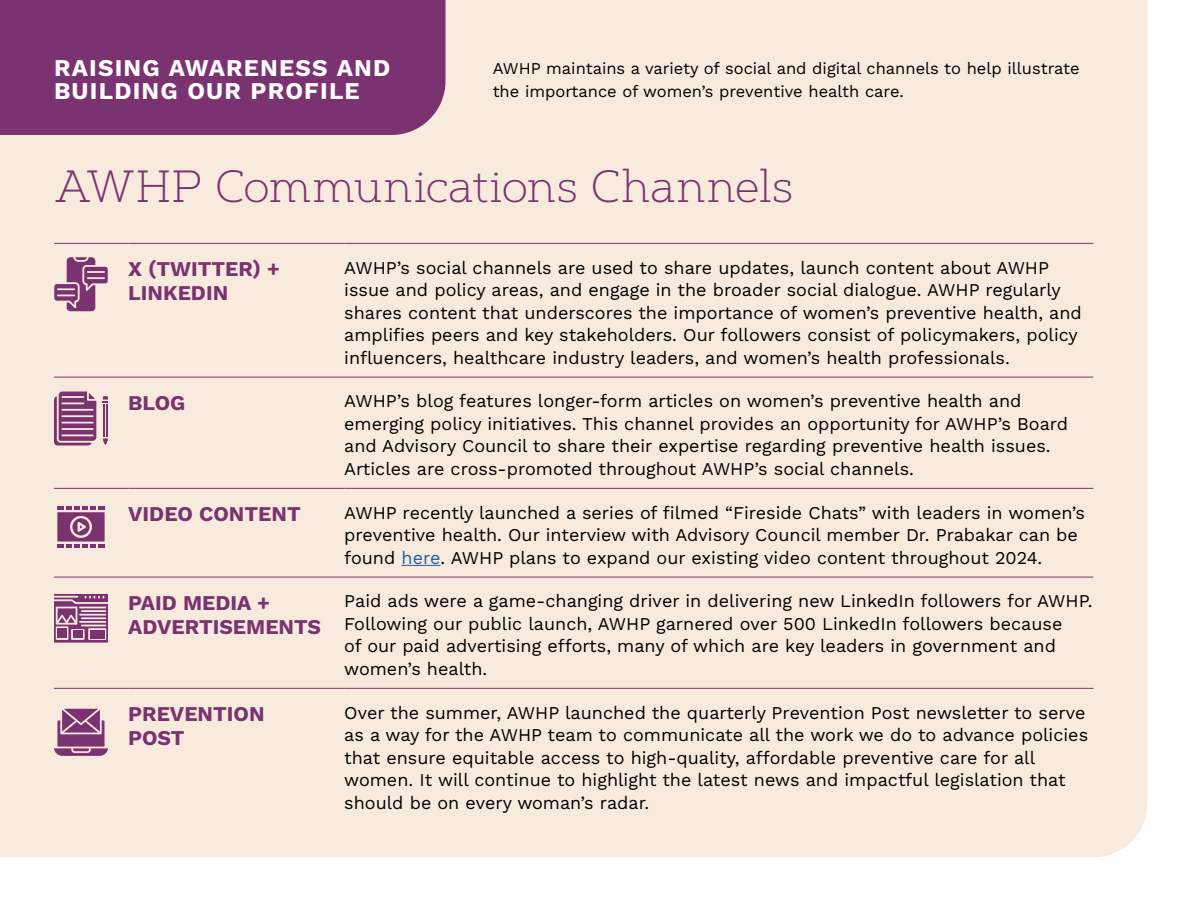
<style>
.page{position:relative;width:1188px;height:918px;background:#fff}
.page>*{position:absolute;margin:0;border:0;box-sizing:border-box;transform-origin:0 0}
.t1{font:200 45px "Artegra Slab";letter-spacing:-.025em;color:#7a3370}
.t2{font:700 24px/22.5px "Work Sans";letter-spacing:.05em;color:#fff}
.t3{font:700 21px/24px "Work Sans";color:#7a3370}
.t4{font:18px/22.5px "Work Sans";color:#000}
.t5{font:16.5px/22.5px "Work Sans";color:#000}
.s1{color:#215e9e}
</style>
<div class="page">
<div style="left:0;top:0;width:1148px;height:857px;background:#f8ebde"></div>
<hr style="left:54px;top:243px;width:74px;height:1px;background:#7a3370">
<hr style="left:128px;top:243px;width:216px;height:1px;background:#7a3370">
<hr style="left:344px;top:243px;width:750px;height:1px;background:#7a3370">
<hr style="left:54px;top:377px;width:74px;height:1px;background:#7a3370">
<hr style="left:128px;top:377px;width:216px;height:1px;background:#7a3370">
<hr style="left:344px;top:377px;width:750px;height:1px;background:#7a3370">
<hr style="left:54px;top:488px;width:74px;height:1px;background:#7a3370">
<hr style="left:128px;top:488px;width:216px;height:1px;background:#7a3370">
<hr style="left:344px;top:488px;width:750px;height:1px;background:#7a3370">
<hr style="left:54px;top:577px;width:74px;height:1px;background:#7a3370">
<hr style="left:128px;top:577px;width:216px;height:1px;background:#7a3370">
<hr style="left:344px;top:577px;width:750px;height:1px;background:#7a3370">
<hr style="left:54px;top:688px;width:74px;height:1px;background:#7a3370">
<hr style="left:128px;top:688px;width:216px;height:1px;background:#7a3370">
<hr style="left:344px;top:688px;width:750px;height:1px;background:#7a3370">
<hr style="left:402px;top:565px;width:39px;height:1px;background:#215e9e">
<div style="left:0;top:0;width:446px;height:135px;background:#7a3370"></div>
<svg style="left:54px;top:709px;width:54px;height:47px;background:#a16d92"></svg>
<svg style="left:103px;top:438px;width:5px;height:7px"></svg>
<hr style="left:103px;top:405px;width:1px;height:32px;background:#7a3370">
<hr style="left:106px;top:405px;width:2px;height:32px;background:#7a3370">
<svg style="left:103px;top:396px;width:5px;height:7px"></svg>
<svg style="left:54px;top:392px;width:42px;height:54px;background:#9d668e"></svg>
<svg style="left:57px;top:506px;width:48px;height:42px;background:#9a628c"></svg>
<svg style="left:54px;top:257px;width:54px;height:54px;background:#b285a1"></svg>
<svg style="left:54px;top:594px;width:54px;height:49px;background:#a77597"></svg>
<div style="left:58px;top:628px;width:9px;height:10px;background:#7a3370"></div>
<div style="left:73px;top:631px;width:10px;height:7px;background:#7a3370"></div>
<div style="left:90px;top:630px;width:14px;height:8px;background:#7a3370"></div>
<h2 class="t2" style="left:54px;top:56px;width:338px">RAISING AWARENESS AND<br>BUILDING OUR PROFILE</h2>
<p class="t5" style="left:493px;top:57px;width:588px">AWHP maintains a variety of social and digital channels to help illustrate the importance of women’s preventive health care.</p>
<h1 class="t1" style="left:54px;top:156px;width:741px">AWHP Communications Channels</h1>
<p class="t3" style="left:128px;top:256px;width:153px">X (TWITTER) +<br>LINKEDIN</p>
<p class="t4" style="left:344px;top:255px;width:739px">AWHP’s social channels are used to share updates, launch content about AWHP issue and policy areas, and engage in the broader social dialogue. AWHP regularly shares content that underscores the importance of women’s preventive health, and amplifies peers and key stakeholders. Our followers consist of policymakers, policy influencers, healthcare industry leaders, and women’s health professionals.</p>
<p class="t3" style="left:128px;top:390px;width:59px">BLOG</p>
<p class="t4" style="left:344px;top:389px;width:726px">AWHP’s blog features longer-form articles on women’s preventive health and emerging policy initiatives. This channel provides an opportunity for AWHP’s Board and Advisory Council to share their expertise regarding preventive health issues.<br>Articles are cross-promoted throughout AWHP’s social channels.</p>
<p class="t3" style="left:128px;top:501px;width:174px">VIDEO CONTENT</p>
<p class="t4" style="left:344px;top:500px;width:742px">AWHP recently launched a series of filmed “Fireside Chats” with leaders in women’s preventive health. Our interview with Advisory Council member Dr. Prabakar can be found <span class="s1">here</span>. AWHP plans to expand our existing video content throughout 2024.</p>
<p class="t3" style="left:128px;top:590px;width:194px">PAID MEDIA +<br>ADVERTISEMENTS</p>
<p class="t4" style="left:344px;top:589px;width:750px">Paid ads were a game-changing driver in delivering new LinkedIn followers for AWHP.<br>Following our public launch, AWHP garnered over 500 LinkedIn followers because<br>of our paid advertising efforts, many of which are key leaders in government and women’s health.</p>
<p class="t3" style="left:128px;top:701px;width:138px">PREVENTION<br>POST</p>
<p class="t4" style="left:344px;top:700px;width:745px">Over the summer, AWHP launched the quarterly Prevention Post newsletter to serve as a way for the AWHP team to communicate all the work we do to advance policies that ensure equitable access to high-quality, affordable preventive care for all women. It will continue to highlight the latest news and impactful legislation that should be on every woman’s radar.</p>
</div>
